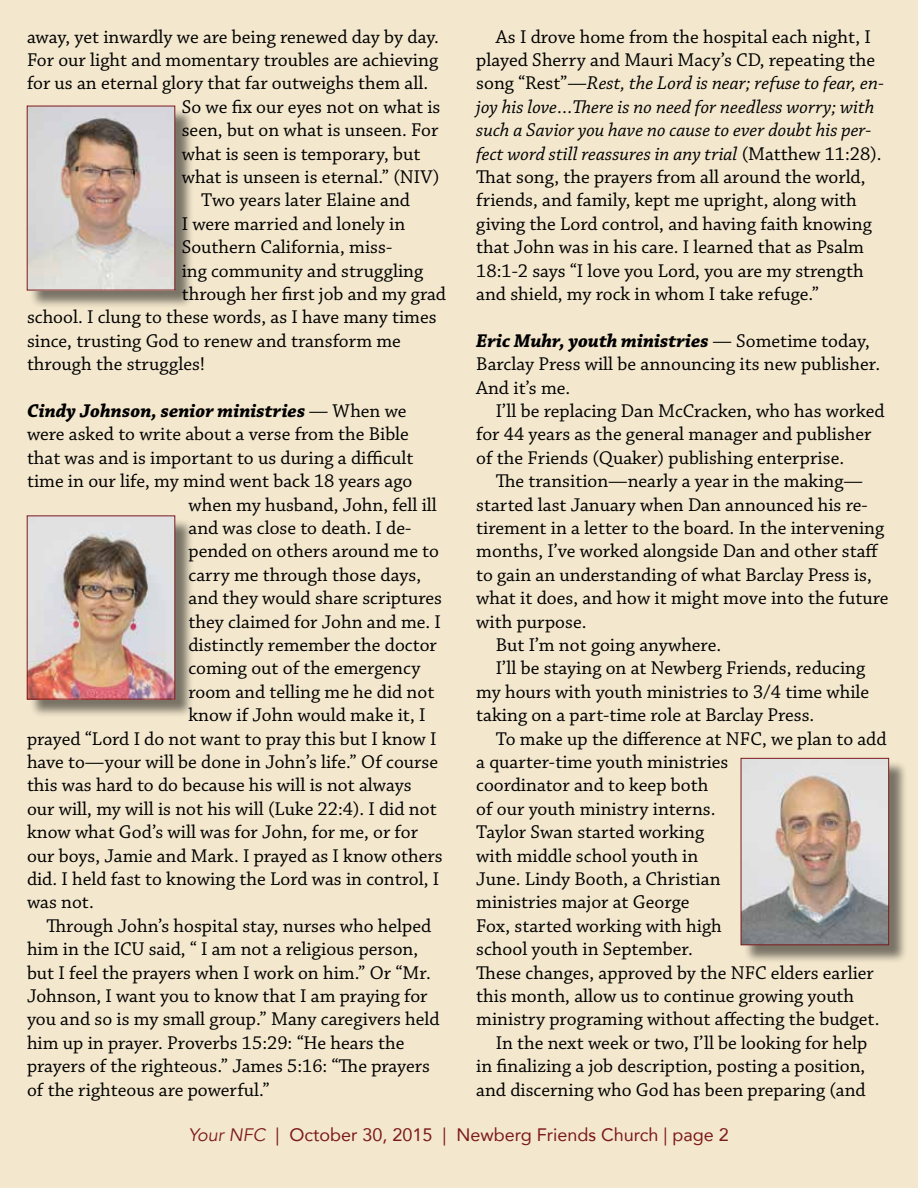
<style>
.page{position:relative;width:918px;height:1188px;background:#f3e7cd}
.page>*{position:absolute;margin:0;border:0;box-sizing:border-box;transform-origin:0 0}
.t1{font:19.5px/23.4px "Chaparral Pro";color:#000}
.t2{font:italic 700 19.5px "Chaparral Pro";color:#000}
.t3{font:18px "Avenir";color:#7c1a1b}
.s1{font-weight:400;font-style:normal}
.s2{font-style:italic}
.s3{font-weight:700;font-style:italic}
</style>
<div class="page">
<div style="left:29px;top:108px;width:165px;height:201px;background:#000;opacity:.5"></div>
<img style="left:29px;top:108px;width:144px;height:180px">
<div style="left:27px;top:106px;width:148px;height:184px;border:1px solid #7c1a1b"></div>
<div style="left:29px;top:518px;width:165px;height:200px;background:#000;opacity:.5"></div>
<img style="left:29px;top:518px;width:144px;height:179px">
<div style="left:743px;top:760px;width:165px;height:203px;background:#000;opacity:.5"></div>
<img style="left:743px;top:760px;width:144px;height:183px">
<div style="left:741px;top:758px;width:148px;height:187px;border:1px solid #7c1a1b"></div>
<p class="t1" style="left:27px;top:25px;width:414px">away, yet inwardly we are being renewed day by day.</p>
<p class="t1" style="left:27px;top:49px;width:413px">For our light and momentary troubles are achieving</p>
<p class="t1" style="left:27px;top:72px;width:403px">for us an eternal glory that far outweighs them all.</p>
<p class="t1" style="left:182px;top:96px;width:260px">So we fix our eyes not on what is</p>
<p class="t1" style="left:182px;top:119px;width:258px">seen, but on what is unseen. For</p>
<p class="t1" style="left:182px;top:142px;width:240px">what is seen is temporary, but</p>
<p class="t1" style="left:182px;top:166px;width:259px">what is unseen is eternal.” (NIV)</p>
<p class="t1" style="left:201px;top:189px;width:210px">Two years later Elaine and</p>
<p class="t1" style="left:182px;top:213px;width:225px">I were married and lonely in</p>
<p class="t1" style="left:182px;top:236px;width:212px">Southern California, miss-</p>
<p class="t1" style="left:182px;top:259px;width:243px">ing community and struggling</p>
<p class="t1" style="left:182px;top:283px;width:266px">through her first job and my grad</p>
<p class="t1" style="left:27px;top:306px;width:411px">school. I clung to these words, as I have many times</p>
<p class="t1" style="left:27px;top:330px;width:375px">since, trusting God to renew and transform me</p>
<p class="t1" style="left:27px;top:353px;width:180px">through the struggles!</p>
<p class="t2" style="left:27px;top:399px;width:381px">Cindy Johnson, senior ministries <span class="s1">— When we</span></p>
<p class="t1" style="left:27px;top:423px;width:383px">were asked to write about a verse from the Bible</p>
<p class="t1" style="left:27px;top:447px;width:388px">that was and is important to us during a difficult</p>
<p class="t1" style="left:27px;top:470px;width:387px">time in our life, my mind went back 18 years ago</p>
<p class="t1" style="left:188px;top:493px;width:250px">when my husband, John, fell ill</p>
<p class="t1" style="left:188px;top:517px;width:224px">and was close to death. I de-</p>
<p class="t1" style="left:188px;top:540px;width:252px">pended on others around me to</p>
<p class="t1" style="left:188px;top:564px;width:234px">carry me through those days,</p>
<p class="t1" style="left:188px;top:587px;width:255px">and they would share scriptures</p>
<p class="t1" style="left:188px;top:610px;width:254px">they claimed for John and me. I</p>
<p class="t1" style="left:188px;top:634px;width:250px">distinctly remember the doctor</p>
<p class="t1" style="left:188px;top:657px;width:233px">coming out of the emergency</p>
<p class="t1" style="left:188px;top:681px;width:247px">room and telling me he did not</p>
<p class="t1" style="left:188px;top:704px;width:239px">know if John would make it, I</p>
<p class="t1" style="left:27px;top:727px;width:411px">prayed “Lord I do not want to pray this but I know I</p>
<p class="t1" style="left:27px;top:751px;width:413px">have to—your will be done in John’s life.” Of course</p>
<p class="t1" style="left:27px;top:774px;width:386px">this was hard to do because his will is not always</p>
<p class="t1" style="left:27px;top:798px;width:411px">our will, my will is not his will (Luke 22:4). I did not</p>
<p class="t1" style="left:27px;top:821px;width:392px">know what God’s will was for John, for me, or for</p>
<p class="t1" style="left:27px;top:844px;width:417px">our boys, Jamie and Mark. I prayed as I know others</p>
<p class="t1" style="left:27px;top:868px;width:414px">did. I held fast to knowing the Lord was in control, I</p>
<p class="t1" style="left:27px;top:891px;width:68px">was not.</p>
<p class="t1" style="left:46px;top:915px;width:386px">Through John’s hospital stay, nurses who helped</p>
<p class="t1" style="left:27px;top:938px;width:393px">him in the ICU said, “ I am not a religious person,</p>
<p class="t1" style="left:27px;top:961px;width:405px">but I feel the prayers when I work on him.” Or “Mr.</p>
<p class="t1" style="left:27px;top:985px;width:402px">Johnson, I want you to know that I am praying for</p>
<p class="t1" style="left:27px;top:1008px;width:414px">you and so is my small group.” Many caregivers held</p>
<p class="t1" style="left:27px;top:1032px;width:379px">him up in prayer. Proverbs 15:29: “He hears the</p>
<p class="t1" style="left:27px;top:1055px;width:404px">prayers of the righteous.” James 5:16: “The prayers</p>
<p class="t1" style="left:27px;top:1078px;width:244px">of the righteous are powerful.”</p>
<p class="t1" style="left:476px;top:25px;width:409px;text-indent:20px">As I drove home from the hospital each night, I played Sherry and Mauri Macy’s CD, repeating the song “Rest”—<span class="s2">Rest, the Lord is near; refuse to fear, en&shy;joy his love…There is no need for needless worry; with such a Savior you have no cause to ever doubt his per&shy;fect word still reassures in any trial</span> (Matthew 11:28).<br>That song, the prayers from all around the world, friends, and family, kept me upright, along with giving the Lord control, and having faith knowing that John was in his care. I learned that as Psalm 18:1-2 says “I love you Lord, you are my strength and shield, my rock in whom I take refuge.”</p>
<p class="t1" style="left:476px;top:330px;width:405px"><span class="s3">Eric Muhr, youth ministries</span> — Sometime today,<br>Barclay Press will be announcing its new publisher.<br>And it’s me.</p>
<p class="t1" style="left:476px;top:400px;width:410px;text-indent:20px">I’ll be replacing Dan McCracken, who has worked for 44 years as the general manager and publisher of the Friends (Quaker) publishing enterprise.</p>
<p class="t1" style="left:496px;top:470px;width:369px">The transition—nearly a year in the making—</p>
<p class="t1" style="left:476px;top:493px;width:393px">started last January when Dan announced his re-</p>
<p class="t1" style="left:476px;top:517px;width:409px">tirement in a letter to the board. In the intervening</p>
<p class="t1" style="left:476px;top:540px;width:404px">months, I’ve worked alongside Dan and other staff</p>
<p class="t1" style="left:476px;top:564px;width:397px">to gain an understanding of what Barclay Press is,</p>
<p class="t1" style="left:476px;top:587px;width:414px">what it does, and how it might move into the future</p>
<p class="t1" style="left:476px;top:610px;width:112px">with purpose.</p>
<p class="t1" style="left:496px;top:634px;width:227px">But I’m not going anywhere.</p>
<p class="t1" style="left:496px;top:657px;width:371px">I’ll be staying on at Newberg Friends, reducing</p>
<p class="t1" style="left:476px;top:681px;width:394px">my hours with youth ministries to 3/4 time while</p>
<p class="t1" style="left:476px;top:704px;width:340px">taking on a part-time role at Barclay Press.</p>
<p class="t1" style="left:496px;top:727px;width:392px">To make up the difference at NFC, we plan to add</p>
<p class="t1" style="left:476px;top:751px;width:254px">a quarter-time youth ministries</p>
<p class="t1" style="left:476px;top:774px;width:234px">coordinator and to keep both</p>
<p class="t1" style="left:476px;top:798px;width:241px">of our youth ministry interns.</p>
<p class="t1" style="left:476px;top:821px;width:229px">Taylor Swan started working</p>
<p class="t1" style="left:476px;top:844px;width:224px">with middle school youth in</p>
<p class="t1" style="left:476px;top:868px;width:246px">June. Lindy Booth, a Christian</p>
<p class="t1" style="left:476px;top:891px;width:215px">ministries major at George</p>
<p class="t1" style="left:476px;top:915px;width:247px">Fox, started working with high</p>
<p class="t1" style="left:476px;top:938px;width:218px">school youth in September.</p>
<p class="t1" style="left:476px;top:961px;width:399px">These changes, approved by the NFC elders earlier</p>
<p class="t1" style="left:476px;top:985px;width:379px">this month, allow us to continue growing youth</p>
<p class="t1" style="left:476px;top:1008px;width:405px">ministry programing without affecting the budget.</p>
<p class="t1" style="left:496px;top:1032px;width:373px">In the next week or two, I’ll be looking for help</p>
<p class="t1" style="left:476px;top:1055px;width:391px">in finalizing a job description, posting a position,</p>
<p class="t1" style="left:476px;top:1078px;width:391px">and discerning who God has been preparing (and</p>
<p class="t3" style="left:188px;top:1120px;width:542px"><span class="s2">Your NFC</span> | October 30, 2015 | Newberg Friends Church | page 2</p>
</div>
